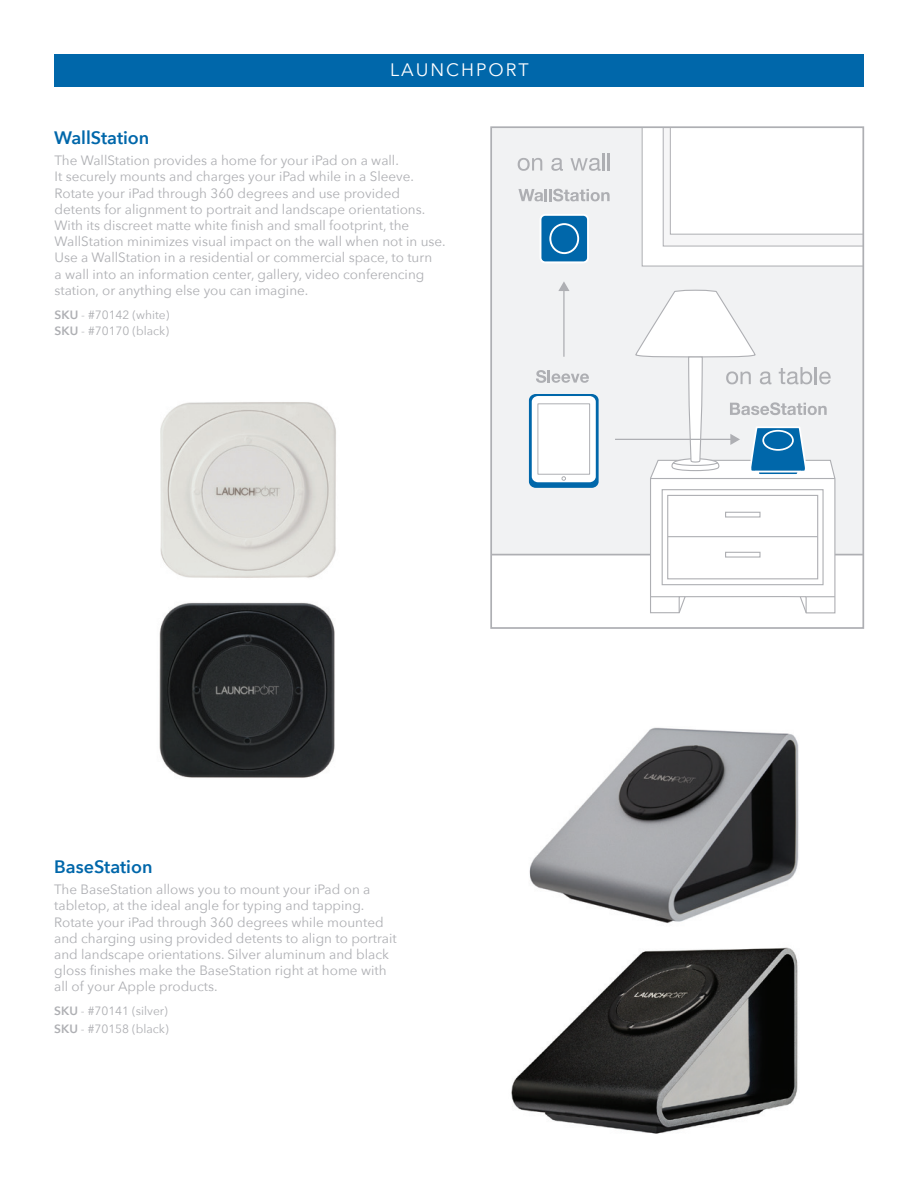
<style>
.page{position:relative;width:918px;height:1188px;background:#fff}
.page>*{position:absolute;margin:0;border:0;box-sizing:border-box;transform-origin:0 0}
.t1{font:600 18px "Avenir Next";color:#0067aa}
.t2{font:18px "Avenir Next";letter-spacing:.11em;color:#fff}
.t3{font:13.5px/16.2px "Avenir Next";color:#aeafb3}
.t4{font:12px/16.2px "Avenir Next";color:#aeafb3}
.s1{font-weight:600}
</style>
<div class="page">
<img style="left:529px;top:727px;width:270px;height:196px">
<img style="left:160px;top:402px;width:176px;height:176px">
<img style="left:159px;top:602px;width:176px;height:176px">
<div style="left:54px;top:54px;width:810px;height:32px;background:#0067aa"></div>
<svg style="left:493px;top:129px;width:368px;height:426px"></svg>
<div style="left:540px;top:215px;width:48px;height:47px;background:#0067aa;border-radius:5px"></div>
<div style="left:540px;top:214px;width:49px;height:49px;border:2px solid #fff;border-radius:5px"></div>
<div style="left:549px;top:223px;width:30px;height:31px;border:2px solid #fff;border-radius:50%"></div>
<svg style="left:529px;top:394px;width:70px;height:94px"></svg>
<div style="left:532px;top:396px;width:64px;height:86px;background:#fff;border-radius:6px"></div>
<div style="left:538px;top:403px;width:52px;height:72px;border:1px solid #aeafb3"></div>
<svg style="left:562px;top:476px;width:4px;height:5px"></svg>
<hr style="left:563px;top:289px;width:2px;height:68px;background:#aeafb3">
<svg style="left:558px;top:281px;width:12px;height:10px"></svg>
<hr style="left:615px;top:439px;width:117px;height:1px;background:#aeafb3">
<svg style="left:518px;top:189px;width:92px;height:12px"></svg>
<svg style="left:536px;top:370px;width:53px;height:13px"></svg>
<svg style="left:518px;top:158px;width:24px;height:13px"></svg>
<svg style="left:551px;top:158px;width:12px;height:13px"></svg>
<svg style="left:570px;top:153px;width:40px;height:18px"></svg>
<svg style="left:634px;top:290px;width:202px;height:324px"></svg>
<div style="left:490px;top:126px;width:374px;height:503px;border:2px solid #aeafb3"></div>
<img style="left:511px;top:947px;width:287px;height:187px">
<h1 class="t2" style="left:390px;top:54px;width:140px">LAUNCHPORT</h1>
<h1 class="t1" style="left:54px;top:123px;width:97px">WallStation</h1>
<p class="t3" style="left:55px;top:152px;width:393px">The WallStation provides a home for your iPad on a wall.<br>It securely mounts and charges your iPad while in a Sleeve.<br>Rotate your iPad through 360 degrees and use provided detents for alignment to portrait and landscape orientations.<br>With its discreet matte white finish and small footprint, the WallStation minimizes visual impact on the wall when not in use.<br>Use a WallStation in a residential or commercial space, to turn<br>a wall into an information center, gallery, video conferencing station, or anything else you can imagine.</p>
<p class="t4" style="left:55px;top:306px;width:116px"><span class="s1">SKU</span> - #70142 (white)<br><span class="s1">SKU</span> - #70170 (black)</p>
<h1 class="t1" style="left:54px;top:852px;width:100px">BaseStation</h1>
<p class="t3" style="left:54px;top:881px;width:344px">The BaseStation allows you to mount your iPad on a tabletop, at the ideal angle for typing and tapping.<br>Rotate your iPad through 360 degrees while mounted and charging using provided detents to align to portrait and landscape orientations. Silver aluminum and black gloss finishes make the BaseStation right at home with all of your Apple products.</p>
<p class="t4" style="left:54px;top:1002px;width:116px;line-height:18px"><span class="s1">SKU</span> - #70141 (silver)<br><span class="s1">SKU</span> - #70158 (black)</p>
</div>
